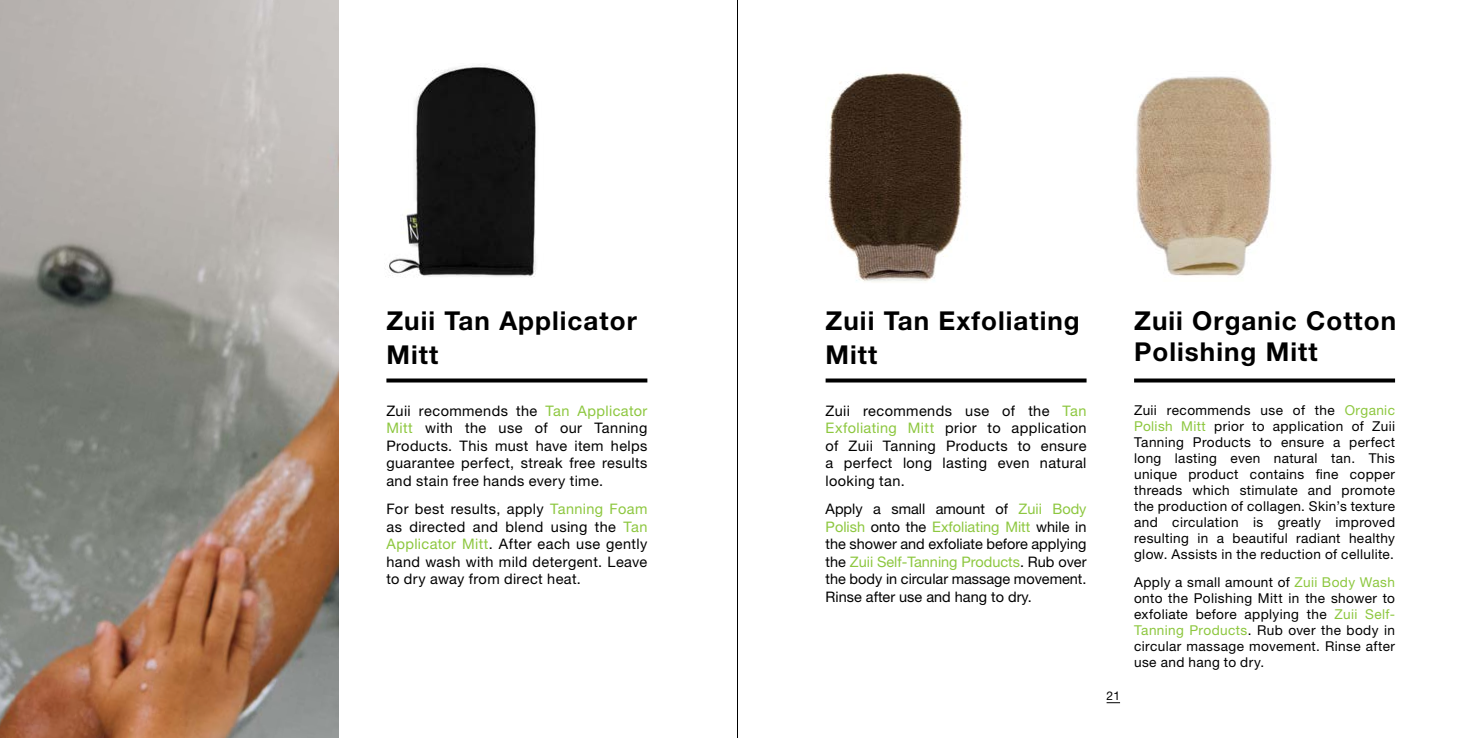
<style>
.page{position:relative;width:1475px;height:738px;background:#fff}
.page>*{position:absolute;margin:0;border:0;box-sizing:border-box;transform-origin:0 0}
.t1{font:700 26px/34px "Helvetica Neue LT Std";letter-spacing:.04em;color:#000}
.t2{font:14.4px/17.4px "Helvetica Neue LT Std";letter-spacing:.025em;color:#000;text-align:justify}
.t3{font:13.6px/16px "Helvetica Neue LT Std";letter-spacing:.03em;color:#000;text-align:justify}
.t4{font:12px "Helvetica Neue LT Std";color:#000}
.s1{color:#8dc73f}
</style>
<div class="page">
<hr style="left:737px;top:0;width:1px;height:737px;background:#000">
<img style="left:828px;top:72px;width:135px;height:210px">
<img style="left:1136px;top:76px;width:136px;height:200px">
<img style="left:389px;top:65px;width:147px;height:213px">
<svg style="left:386px;top:378px;width:261px;height:4px"></svg>
<svg style="left:825px;top:378px;width:261px;height:4px"></svg>
<svg style="left:1134px;top:378px;width:260px;height:4px"></svg>
<img style="left:0;top:0;width:338px;height:737px">
<h1 class="t1" style="left:386px;top:303px;width:252px">Zuii Tan Applicator<br>Mitt</h1>
<p class="t2" style="left:386px;top:401px;width:262px">Zuii recommends the <span class="s1">Tan Applicator Mitt</span> with the use of our Tanning Products. This must have item helps guarantee perfect, streak free results and stain free hands every time.</p>
<p class="t2" style="left:386px;top:500px;width:262px">For best results, apply <span class="s1">Tanning Foam </span>as directed and blend using the <span class="s1">Tan Applicator Mitt</span>. After each use gently hand wash with mild detergent. Leave to dry away from direct heat.</p>
<h1 class="t1" style="left:825px;top:303px;width:256px">Zuii Tan Exfoliating<br>Mitt</h1>
<h1 class="t1" style="left:1133px;top:304px;width:263px;line-height:31.2px">Zuii Organic Cotton<br>Polishing Mitt</h1>
<p class="t2" style="left:825px;top:401px;width:262px">Zuii recommends use of the <span class="s1">Tan Exfoliating Mitt</span> prior to application of Zuii Tanning Products to ensure a perfect long lasting even natural looking tan.</p>
<p class="t2" style="left:825px;top:500px;width:262px">Apply a small amount of <span class="s1">Zuii Body Polish</span> onto the <span class="s1">Exfoliating Mitt</span> while in the shower and exfoliate before applying the <span class="s1">Zuii Self-Tanning Products</span>. Rub over the body in circular massage movement.<br>Rinse after use and hang to dry.</p>
<p class="t3" style="left:1133px;top:402px;width:262px">Zuii recommends use of the <span class="s1">Organic Polish Mitt</span> prior to application of Zuii Tanning Products to ensure a perfect long lasting even natural tan. This unique product contains fine copper threads which stimulate and promote the production of collagen. Skin’s texture and circulation is greatly improved resulting in a beautiful radiant healthy glow. Assists in the reduction of cellulite.</p>
<p class="t3" style="left:1133px;top:573px;width:262px">Apply a small amount of <span class="s1">Zuii Body Wash </span>onto the Polishing Mitt in the shower to exfoliate before applying the <span class="s1">Zuii Self-Tanning Products</span>. Rub over the body in circular massage movement. Rinse after use and hang to dry.</p>
<p class="t4" style="left:1106px;top:687px;width:15px">21</p>
</div>
